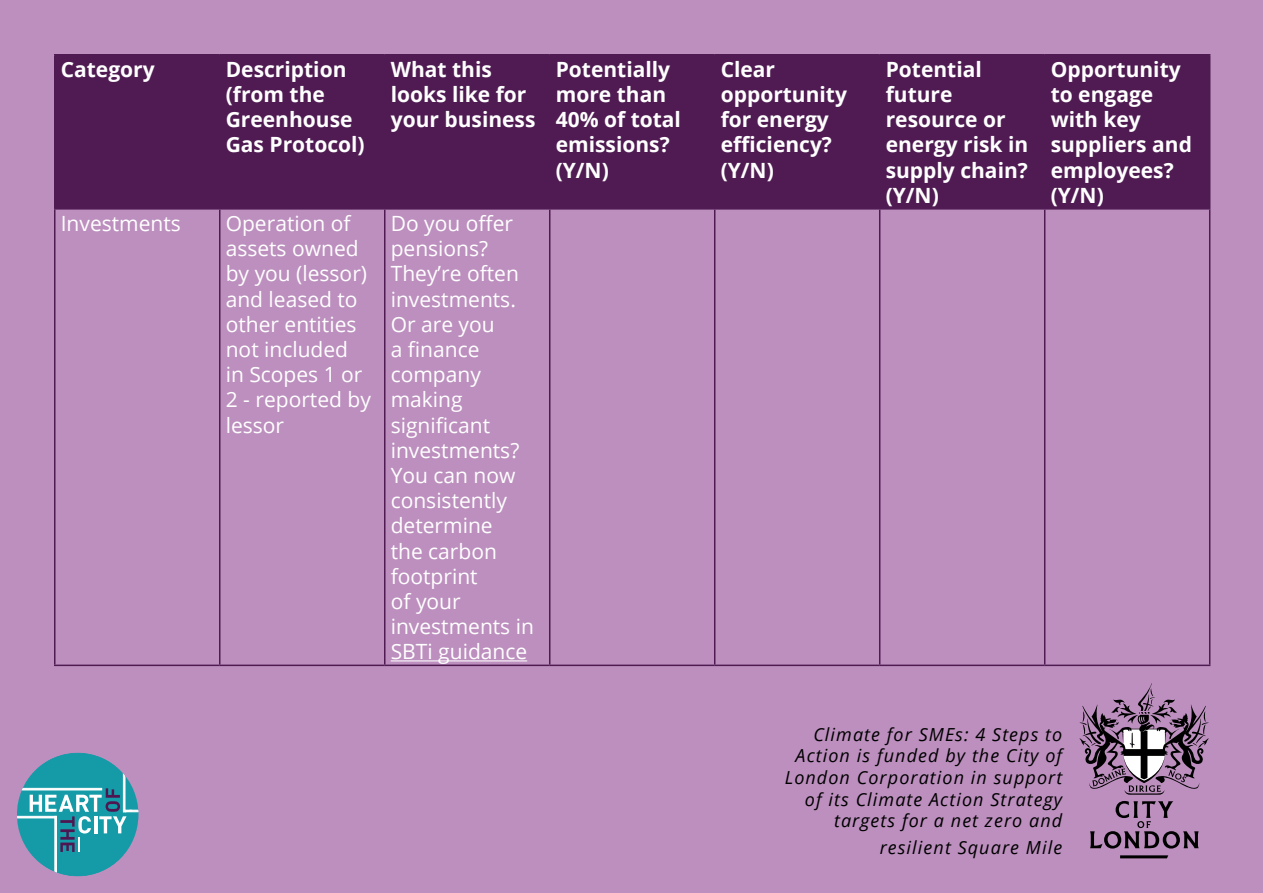
<style>
.page{position:relative;width:1263px;height:893px;background:#bc8fbe}
.page>*{position:absolute;margin:0;border:0;box-sizing:border-box;transform-origin:0 0}
.t1{font:21px/25.2px "Open Sans";color:#fff}
.t2{font:700 21px/25.2px "Open Sans";color:#fff}
.t3{font:italic 18px/21.6px "Open Sans";letter-spacing:.06em;color:#000;text-align:right}
</style>
<div class="page">
<svg style="left:17px;top:753px;width:121px;height:123px"></svg>
<div style="left:56px;top:56px;width:1153px;height:152px;background:#4f1b52"></div>
<hr style="left:54px;top:210px;width:2px;height:455px;background:#4f1b52">
<hr style="left:219px;top:210px;width:1px;height:455px;background:#4f1b52">
<hr style="left:384px;top:210px;width:1px;height:455px;background:#4f1b52">
<hr style="left:549px;top:210px;width:1px;height:455px;background:#4f1b52">
<hr style="left:714px;top:210px;width:1px;height:455px;background:#4f1b52">
<hr style="left:879px;top:210px;width:1px;height:455px;background:#4f1b52">
<hr style="left:1044px;top:210px;width:1px;height:455px;background:#4f1b52">
<hr style="left:1209px;top:210px;width:1px;height:455px;background:#4f1b52">
<hr style="left:54px;top:665px;width:166px;height:1px;background:#4f1b52">
<hr style="left:220px;top:665px;width:165px;height:1px;background:#4f1b52">
<hr style="left:385px;top:665px;width:165px;height:1px;background:#4f1b52">
<hr style="left:550px;top:665px;width:165px;height:1px;background:#4f1b52">
<hr style="left:715px;top:665px;width:165px;height:1px;background:#4f1b52">
<hr style="left:880px;top:665px;width:165px;height:1px;background:#4f1b52">
<hr style="left:1045px;top:665px;width:165px;height:1px;background:#4f1b52">
<hr style="left:54px;top:54px;width:166px;height:2px;background:#4f1b52">
<hr style="left:54px;top:56px;width:2px;height:152px;background:#4f1b52">
<hr style="left:220px;top:54px;width:165px;height:2px;background:#4f1b52">
<hr style="left:219px;top:56px;width:1px;height:152px;background:#4f1b52">
<hr style="left:385px;top:54px;width:165px;height:2px;background:#4f1b52">
<hr style="left:384px;top:56px;width:1px;height:152px;background:#4f1b52">
<hr style="left:550px;top:54px;width:165px;height:2px;background:#4f1b52">
<hr style="left:549px;top:56px;width:1px;height:152px;background:#4f1b52">
<hr style="left:715px;top:54px;width:165px;height:2px;background:#4f1b52">
<hr style="left:714px;top:56px;width:1px;height:152px;background:#4f1b52">
<hr style="left:880px;top:54px;width:165px;height:2px;background:#4f1b52">
<hr style="left:879px;top:56px;width:1px;height:152px;background:#4f1b52">
<hr style="left:1045px;top:54px;width:165px;height:2px;background:#4f1b52">
<hr style="left:1044px;top:56px;width:1px;height:152px;background:#4f1b52">
<hr style="left:1209px;top:56px;width:1px;height:152px;background:#4f1b52">
<hr style="left:54px;top:208px;width:166px;height:2px;background:#4f1b52">
<hr style="left:220px;top:208px;width:165px;height:2px;background:#4f1b52">
<hr style="left:385px;top:208px;width:165px;height:2px;background:#4f1b52">
<hr style="left:550px;top:208px;width:165px;height:2px;background:#4f1b52">
<hr style="left:715px;top:208px;width:165px;height:2px;background:#4f1b52">
<hr style="left:880px;top:208px;width:165px;height:2px;background:#4f1b52">
<hr style="left:1045px;top:208px;width:165px;height:2px;background:#4f1b52">
<hr style="left:391px;top:660px;width:136px;height:1px;background:#fff">
<svg style="left:1120px;top:855px;width:48px;height:3px"></svg>
<svg style="left:1090px;top:801px;width:109px;height:47px"></svg>
<svg style="left:1079px;top:683px;width:130px;height:112px"></svg>
<p class="t2" style="left:61px;top:56px;width:95px">Category</p>
<p class="t2" style="left:226px;top:56px;width:140px">Description (from the<br>Greenhouse<br>Gas Protocol)</p>
<p class="t2" style="left:391px;top:56px;width:146px">What this looks like for your business</p>
<p class="t2" style="left:556px;top:56px;width:127px">Potentially more than<br>40% of total emissions? (Y/N)</p>
<p class="t2" style="left:721px;top:56px;width:128px">Clear opportunity for energy efficiency? (Y/N)</p>
<p class="t2" style="left:886px;top:56px;width:144px">Potential future resource or energy risk in supply chain? (Y/N)</p>
<p class="t2" style="left:1051px;top:56px;width:143px">Opportunity to engage with key suppliers and employees? (Y/N)</p>
<p class="t1" style="left:61px;top:210px;width:122px">Investments</p>
<p class="t1" style="left:226px;top:210px;width:147px">Operation of assets owned by you (lessor) and leased to other entities not included in Scopes 1 or<br>2 - reported by lessor</p>
<p class="t1" style="left:391px;top:210px;width:145px">Do you offer pensions?<br>They’re often investments.<br>Or are you<br>a finance company making significant investments?<br>You can now consistently determine<br>the carbon footprint<br>of your investments in<br>SBTi guidance</p>
<p class="t3" style="left:785px;top:723px;width:279px">Climate for SMEs: 4 Steps to<br>Action is funded by the City of<br>London Corporation in support of its Climate Action Strategy targets for a net zero and</p>
<p class="t3" style="left:880px;top:836px;width:184px">resilient Square Mile</p>
</div>
